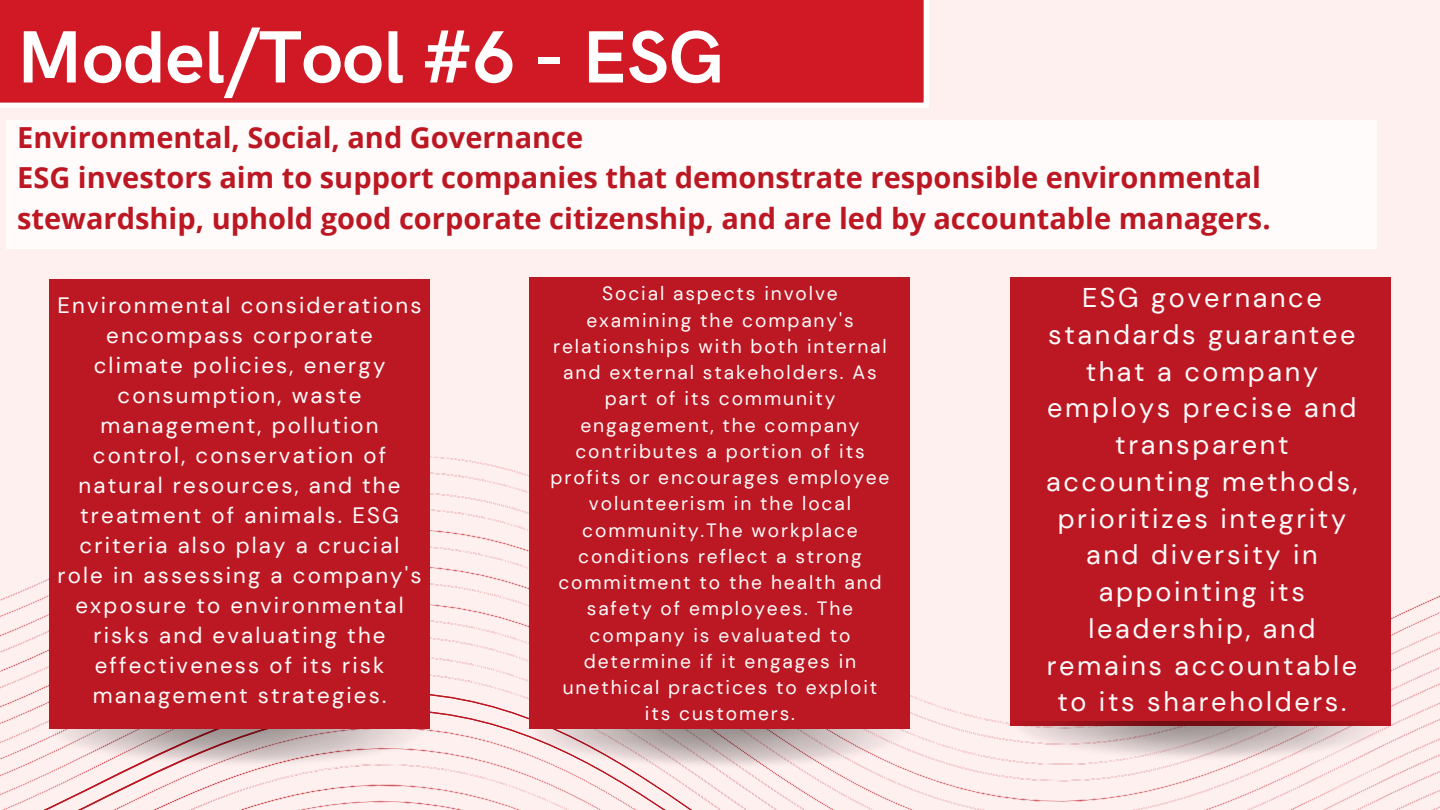
<style>
.page{position:relative;width:1440px;height:810px;background:#fff0f0}
.page>*{position:absolute;margin:0;border:0;box-sizing:border-box;transform-origin:0 0}
.t1{font:700 74.2px "HK Grotesk";color:#fff}
.t2{font:700 29px/40.5px "Open Sans";color:#bc1823}
.t3{font:27.1px/36.8px "DM Sans";letter-spacing:.1em;color:#fffbfb;text-align:center}
.t4{font:22.2px/30px "DM Sans";letter-spacing:.1em;color:#fffbfb;text-align:center}
.t5{font:19.2px/26.2px "DM Sans";letter-spacing:.1em;color:#fffbfb;text-align:center}
</style>
<div class="page">
<div style="left:530px;top:277px;width:380px;height:452px;background:#bc1823"></div>
<div style="left:1011px;top:277px;width:380px;height:448px;background:#bc1823"></div>
<svg style="left:0;top:423px;width:1440px;height:387px"></svg>
<img style="left:1012px;top:721px;width:380px;height:40px">
<img style="left:530px;top:729px;width:380px;height:40px">
<img style="left:50px;top:729px;width:380px;height:39px">
<div style="left:50px;top:279px;width:380px;height:450px;background:#bc1823"></div>
<div style="left:0;top:0;width:929px;height:108px;background:#d11925"></div>
<div style="left:6px;top:120px;width:1371px;height:129px;background:#fffbfb"></div>
<h1 class="t1" style="left:17px;top:16px;width:709px">Model/Tool #6 - ESG</h1>
<h2 class="t2" style="left:17px;top:116px;width:1255px">Environmental, Social, and Governance<br>ESG investors aim to support companies that demonstrate responsible environmental stewardship, uphold good corporate citizenship, and are led by accountable managers.</h2>
<p class="t4" style="left:58px;top:290px;width:366px">Environmental considerations encompass corporate<br>climate policies, energy consumption, waste management, pollution control, conservation of natural resources, and the treatment of animals. ESG criteria also play a crucial role in assessing a company's exposure to environmental risks and evaluating the effectiveness of its risk management strategies.</p>
<p class="t5" style="left:551px;top:281px;width:340px">Social aspects involve examining the company's relationships with both internal and external stakeholders. As part of its community engagement, the company contributes a portion of its profits or encourages employee volunteerism in the local community.The workplace conditions reflect a strong commitment to the health and safety of employees. The company is evaluated to determine if it engages in unethical practices to exploit its customers.</p>
<h3 class="t3" style="left:1046px;top:279px;width:313px">ESG governance standards guarantee that a company employs precise and transparent accounting methods, prioritizes integrity and diversity in appointing its leadership, and remains accountable to its shareholders.</h3>
</div>
